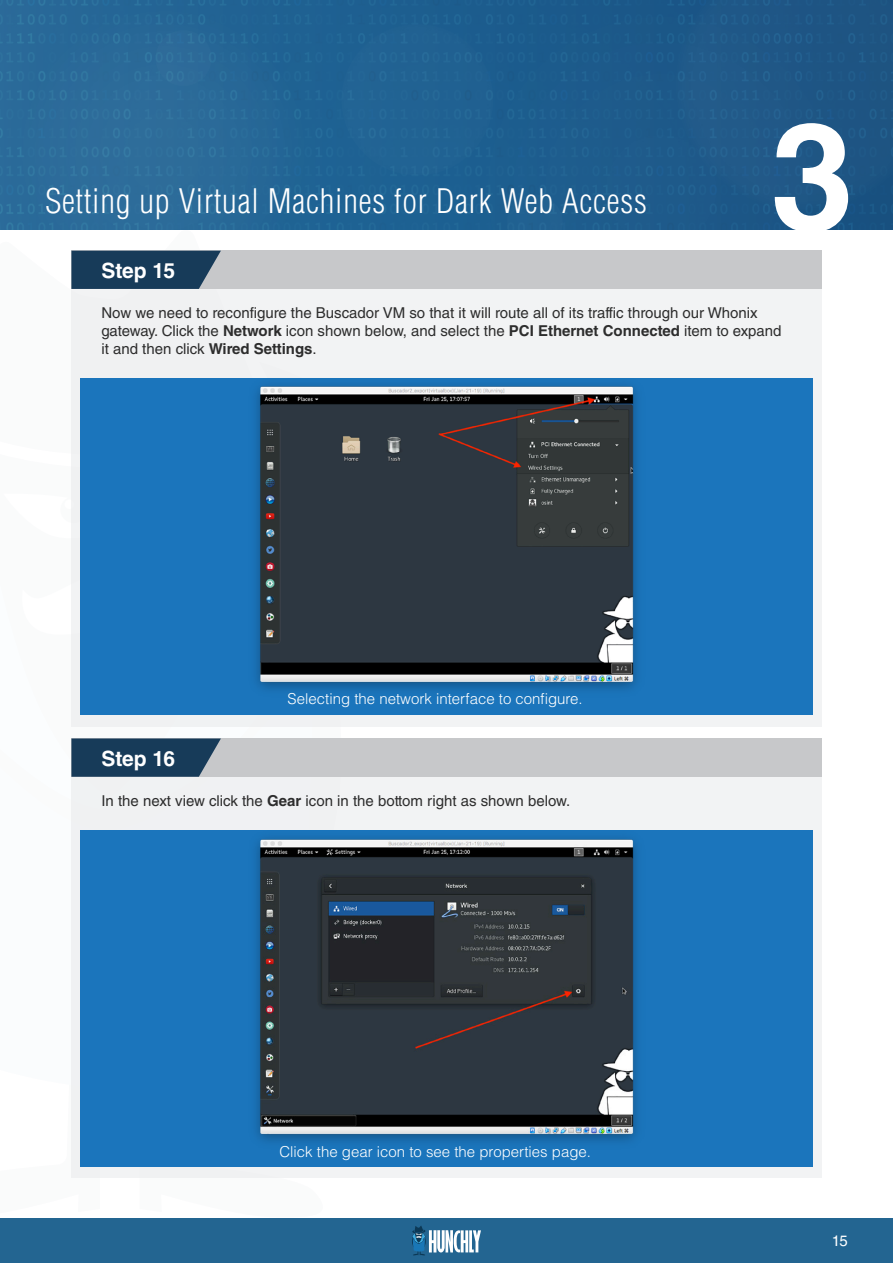
<style>
.page{position:relative;width:893px;height:1263px;background:#fff}
.page>*{position:absolute;margin:0;border:0;box-sizing:border-box;transform-origin:0 0}
.t1{font:700 150px "Helvetica LT Std";color:#fff}
.t2{font:300 condensed 33px "Helvetica LT Std";letter-spacing:.025em;color:#fff}
.TOC_Chapter_Title{font:700 21px "Helvetica LT Std";letter-spacing:-.01em;color:#fff}
.General_Text_Black{font:15px/18px "Helvetica LT Std";color:#2d2d2d}
.General_Text_White{font:300 15px "Helvetica LT Std";color:#fff}
.t3{font:15px "Helvetica LT Std";color:#fff}
.s1{font-weight:700}
</style>
<div class="page">
<div style="left:0;top:1218px;width:893px;height:45px;background:#236591"></div>
<svg style="left:412px;top:1226px;width:69px;height:29px"></svg>
<img style="left:0;top:0;width:893px;height:229px">
<div style="left:11px;top:0;width:305px;height:305px;background:#2b6b99;border-radius:50%"></div>
<svg style="left:446px;top:0;width:428px;height:403px;fill:#1e5d8e"></svg>
<div style="left:341px;top:24px;width:153px;height:152px;background:#216293;border-radius:50%"></div>
<svg style="left:506px;top:194px;width:57px;height:57px;fill:#226192"></svg>
<div style="left:674px;top:0;width:219px;height:213px;background:#1f5787"></div>
<svg style="left:0;top:228px;width:261px;height:45px;fill:#fff"></svg>
<div style="left:60px;top:497px;width:27px;height:26px;background:#fafbfb;border-radius:50%"></div>
<div style="left:65px;top:499px;width:9px;height:10px;background:#fff;border-radius:50%"></div>
<div style="left:71px;top:251px;width:750px;height:475px;background:#f2f3f4"></div>
<div style="left:71px;top:738px;width:750px;height:440px;background:#f2f3f4"></div>
<div style="left:80px;top:378px;width:732px;height:336px;background:#1b75bc"></div>
<div style="left:80px;top:830px;width:732px;height:337px;background:#1b75bc"></div>
<div style="left:71px;top:251px;width:750px;height:38px;background:#c7c8ca"></div>
<div style="left:71px;top:738px;width:750px;height:39px;background:#c7c8ca"></div>
<svg style="left:71px;top:251px;width:150px;height:38px;background:#244661"></svg>
<svg style="left:71px;top:738px;width:150px;height:39px;background:#274863"></svg>
<img style="left:256px;top:385px;width:382px;height:305px">
<img style="left:256px;top:838px;width:382px;height:304px">
<h2 class="t2" style="left:45px;top:180px;width:603px">Setting up Virtual Machines for Dark Web Access</h2>
<p class="TOC_Chapter_Title" style="left:101px;top:258px;width:75px">Step 15</p>
<h1 class="t1" style="left:771px;top:85px;width:85px">3</h1>
<p class="General_Text_Black" style="left:101px;top:303px;width:682px">Now we need to reconfigure the Buscador VM so that it will route all of its traffic through our Whonix gateway. Click the <span class="s1">Network</span> icon shown below, and select the <span class="s1">PCI Ethernet Connected</span> item to expand it and then click <span class="s1">Wired Settings</span>.</p>
<p class="TOC_Chapter_Title" style="left:101px;top:746px;width:75px">Step 16</p>
<p class="General_Text_White" style="left:288px;top:689px;width:297px">Selecting the network interface to configure.</p>
<p class="General_Text_Black" style="left:101px;top:791px;width:470px">In the next view click the <span class="s1">Gear</span> icon in the bottom right as shown below.</p>
<p class="General_Text_White" style="left:279px;top:1142px;width:313px">Click the gear icon to see the properties page.</p>
<p class="t3" style="left:832px;top:1232px;width:18px">15</p>
</div>
